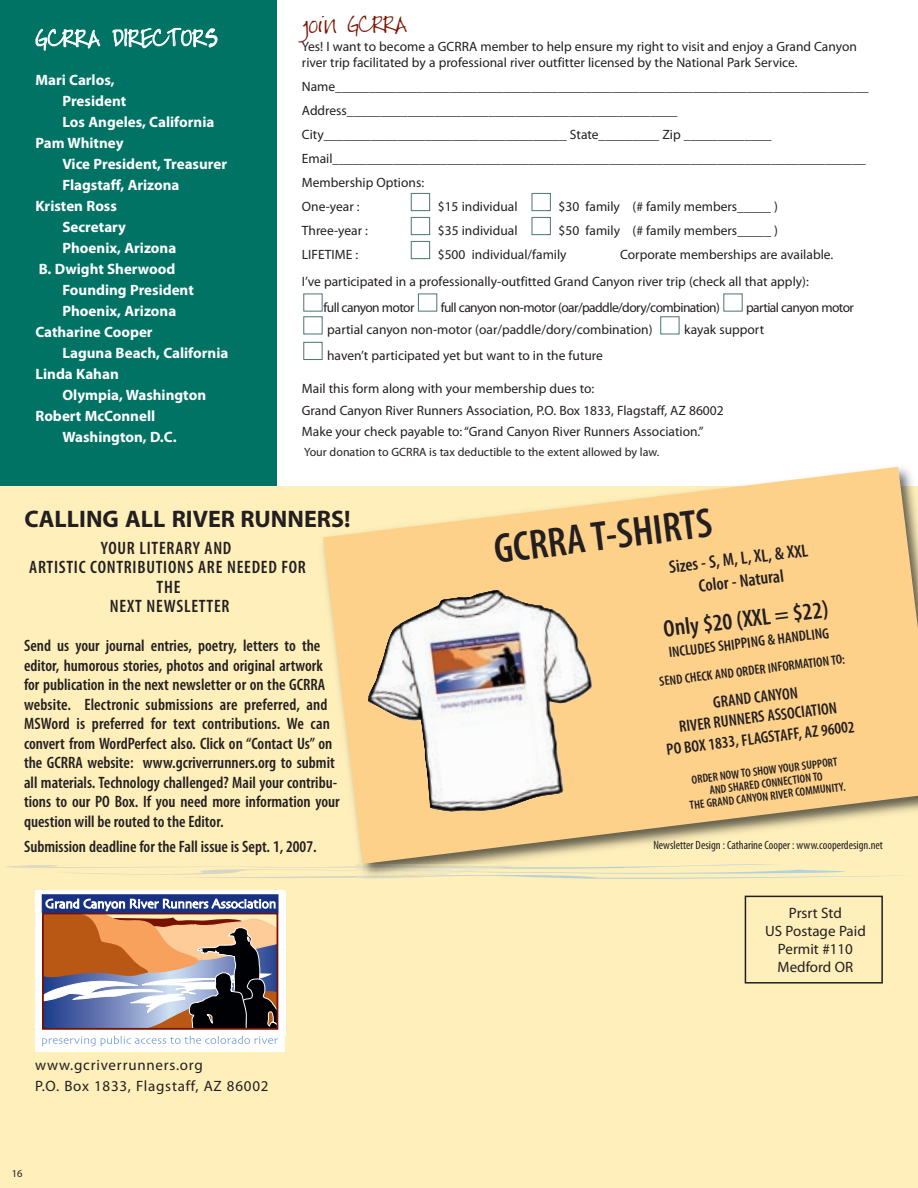
<style>
.page{position:relative;width:918px;height:1188px;background:#fff}
.page>*{position:absolute;margin:0;border:0;box-sizing:border-box;transform-origin:0 0}
.t1{font:600 condensed 42px "Myriad Pro";color:#231f20}
.t2{font:700 24px "Myriad Pro";color:#231f20}
.t3{font:600 condensed 24px "Myriad Pro";color:#231f20}
.t4{font:19.5px "Jayne Print Hand";letter-spacing:.065em;color:#fff}
.t5{font:19.5px "Jayne Print Hand";color:#791500}
.t6{font:600 condensed 18px/19.5px "Myriad Pro";letter-spacing:.04em;color:#231f20;text-align:center}
.t7{font:600 condensed 16.5px/19.5px "Myriad Pro";color:#231f20}
.t8{font:700 15px "Myriad Pro";color:#fff}
.t9{font:15px/21px "Myriad Pro";letter-spacing:.04em;color:#231f20}
.t10{font:15px/18px "Myriad Pro";color:#231f20;text-align:center}
.t11{font:600 condensed 15px "Myriad Pro";color:#231f20}
.t12{font:13.5px/24px "Myriad Pro";color:#231f20}
.t13{font:13.5px "Myriad Pro";letter-spacing:-.04em;color:#231f20}
.t14{font:600 condensed 13.5px "Myriad Pro";color:#231f20}
.t15{font:600 condensed 12px/12.8px "Myriad Pro";color:#231f20;text-align:center}
.t16{font:12px "Myriad Pro";color:#231f20}
.t17{font:condensed 12px "Myriad Pro";color:#231f20}
.t18{font:10.5px "Myriad Pro";color:#231f20}
</style>
<div class="page">
<div style="left:0;top:486px;width:918px;height:702px;background:#feefbb"></div>
<div style="left:0;top:0;width:277px;height:486px;background:#007365"></div>
<div style="left:745px;top:896px;width:138px;height:88px;border:2px solid #231f20"></div>
<div style="left:35px;top:890px;width:250px;height:162px;background:#fff"></div>
<svg style="left:41px;top:894px;width:238px;height:153px"></svg>
<div style="left:411px;top:217px;width:19px;height:18px;border:1px solid #4c7376"></div>
<div style="left:411px;top:241px;width:19px;height:18px;border:1px solid #4c7376"></div>
<div style="left:532px;top:193px;width:19px;height:18px;border:1px solid #4c7376"></div>
<div style="left:303px;top:342px;width:20px;height:18px;border:1px solid #4c7376"></div>
<div style="left:660px;top:316px;width:19px;height:18px;border:1px solid #4c7376"></div>
<div style="left:303px;top:316px;width:20px;height:18px;border:1px solid #4c7376"></div>
<div style="left:723px;top:294px;width:20px;height:18px;border:1px solid #4c7376"></div>
<div style="left:418px;top:294px;width:19px;height:18px;border:1px solid #4c7376"></div>
<div style="left:532px;top:217px;width:19px;height:18px;border:1px solid #4c7376"></div>
<div style="left:411px;top:193px;width:19px;height:18px;border:1px solid #4c7376"></div>
<svg style="left:5px;top:864px;width:899px;height:15px"></svg>
<img style="left:357px;top:878px;width:56px;height:1px">
<img style="left:355px;top:864px;width:176px;height:14px">
<svg style="left:323px;top:467px;width:595px;height:397px;fill:#fed18b"></svg>
<img style="left:366px;top:588px;width:227px;height:224px">
<h3 class="t4" style="left:36px;top:28px;width:183px">GCRRA DIRECTORS</h3>
<p class="t8" style="left:35px;top:75px;width:81px">Mari Carlos,</p>
<p class="t8" style="left:62px;top:96px;width:65px">President</p>
<p class="t8" style="left:62px;top:117px;width:153px">Los Angeles, California</p>
<p class="t8" style="left:35px;top:138px;width:90px">Pam Whitney</p>
<p class="t8" style="left:62px;top:159px;width:166px">Vice President, Treasurer</p>
<p class="t8" style="left:62px;top:180px;width:119px">Flagstaff, Arizona</p>
<p class="t8" style="left:35px;top:201px;width:83px">Kristen Ross</p>
<p class="t8" style="left:62px;top:222px;width:65px">Secretary</p>
<p class="t8" style="left:62px;top:243px;width:115px">Phoenix, Arizona</p>
<p class="t8" style="left:39px;top:264px;width:138px">B. Dwight Sherwood</p>
<p class="t8" style="left:62px;top:285px;width:133px">Founding President</p>
<p class="t8" style="left:62px;top:306px;width:115px">Phoenix, Arizona</p>
<p class="t8" style="left:35px;top:327px;width:119px">Catharine Cooper</p>
<p class="t8" style="left:62px;top:348px;width:168px">Laguna Beach, California</p>
<p class="t8" style="left:35px;top:369px;width:85px">Linda Kahan</p>
<p class="t8" style="left:62px;top:390px;width:145px">Olympia, Washington</p>
<p class="t8" style="left:35px;top:411px;width:121px">Robert McConnell</p>
<p class="t8" style="left:62px;top:432px;width:116px">Washington, D.C.</p>
<h3 class="t5" style="left:302px;top:14px;width:106px">join GCRRA</h3>
<p class="t12" style="left:302px;top:39px;width:557px;line-height:16.2px">Yes! I want to become a GCRRA member to help ensure my right to visit and enjoy a Grand Canyon river trip facilitated by a professional river outfitter licensed by the National Park Service.</p>
<p class="t12" style="left:302px;top:76px;width:568px">Name_______________________________________________________________________________ Address_________________________________________________ City____________________________________ State_________ Zip _____________ Email_______________________________________________________________________________ Membership Options:<br>One-year :</p>
<p class="t12" style="left:438px;top:196px;width:81px">$15 individual</p>
<p class="t12" style="left:559px;top:196px;width:221px">$30 family (# family members_____ )</p>
<p class="t12" style="left:302px;top:220px;width:68px">Three-year :</p>
<p class="t12" style="left:438px;top:220px;width:81px">$35 individual</p>
<p class="t12" style="left:559px;top:220px;width:221px">$50 family (# family members_____ )</p>
<p class="t12" style="left:302px;top:244px;width:58px">LIFETIME :</p>
<p class="t12" style="left:438px;top:244px;width:130px">$500 individual/family</p>
<p class="t12" style="left:302px;top:242px;width:533px;line-height:27px;text-indent:318px">Corporate memberships are available.<br>I’ve participated in a professionally-outfitted Grand Canyon river trip (check all that apply):</p>
<p class="t13" style="left:323px;top:302px;width:93px">full canyon motor</p>
<p class="t13" style="left:441px;top:302px;width:281px">full canyon non-motor (oar/paddle/dory/combination)</p>
<p class="t13" style="left:746px;top:302px;width:109px">partial canyon motor</p>
<p class="t12" style="left:327px;top:319px;width:327px">partial canyon non-motor (oar/paddle/dory/combination)</p>
<p class="t12" style="left:684px;top:319px;width:82px">kayak support</p>
<p class="t12" style="left:327px;top:344px;width:277px">haven’t participated yet but want to in the future</p>
<p class="t12" style="left:302px;top:378px;width:423px;line-height:22.5px">Mail this form along with your membership dues to:<br>Grand Canyon River Runners Association, P.O. Box 1833, Flagstaff, AZ 86002</p>
<p class="t12" style="left:302px;top:421px;width:403px">Make your check payable to: “Grand Canyon River Runners Association.”</p>
<p class="t16" style="left:304px;top:447px;width:357px">Your donation to GCRRA is tax deductible to the extent allowed by law.</p>
<h2 class="t2" style="left:24px;top:510px;width:328px">CALLING ALL RIVER RUNNERS!</h2>
<h3 class="t6" style="left:29px;top:539px;width:278px">YOUR LITERARY AND<br>ARTISTIC CONTRIBUTIONS ARE NEEDED FOR<br>THE<br>NEXT NEWSLETTER</h3>
<p class="t7" style="left:24px;top:637px;width:317px">Send us your journal entries, poetry, letters to the editor, humorous stories, photos and original artwork for publication in the next newsletter or on the GCRRA website. Electronic submissions are preferred, and MSWord is preferred for text contributions. We can convert from WordPerfect also. Click on “Contact Us” on the GCRRA website: www.gcriverrunners.org to submit all materials. Technology challenged? Mail your contribu&shy;tions to our PO Box. If you need more information your question will be routed to the Editor.</p>
<p class="t7" style="left:24px;top:838px;width:294px">Submission deadline for the Fall issue is Sept. 1, 2007.</p>
<p class="t9" style="left:35px;top:1056px;width:235px">www.gcriverrunners.org<br>P.O. Box 1833, Flagstaff, AZ 86002</p>
<p class="t18" style="left:12px;top:1169px;width:12px">16</p>
<h1 class="t1" style="left:492px;top:534px;width:221px;rotate:-7deg">GCRRA T-SHIRTS</h1>
<h3 class="t6" style="left:668px;top:558px;width:141px;line-height:22.2px;rotate:-7deg">Sizes - S, M, L, XL, &amp; XXL<br>Color - Natural</h3>
<h2 class="t3" style="left:663px;top:620px;width:167px;rotate:-7deg">Only $20 (XXL = $22)</h2>
<p class="t11" style="left:668px;top:647px;width:163px;rotate:-7deg">INCLUDES SHIPPING &amp; HANDLING</p>
<p class="t14" style="left:659px;top:677px;width:188px;rotate:-7deg">SEND CHECK AND ORDER INFORMATION TO:</p>
<p class="t7" style="left:661px;top:700px;width:191px;line-height:20.4px;text-align:center;rotate:-7deg">GRAND CANYON<br>RIVER RUNNERS ASSOCIATION<br>PO BOX 1833, FLAGSTAFF, AZ 96002</p>
<p class="t15" style="left:686px;top:775px;width:158px;rotate:-7deg">ORDER NOW TO SHOW YOUR SUPPORT<br>AND SHARED CONNECTION TO<br>THE GRAND CANYON RIVER COMMUNITY.</p>
<p class="t17" style="left:653px;top:840px;width:231px">Newsletter Design : Catharine Cooper : www.cooperdesign.net</p>
<p class="t10" style="left:765px;top:905px;width:102px">Prsrt Std<br>US Postage Paid<br>Permit #110<br>Medford OR</p>
</div>
